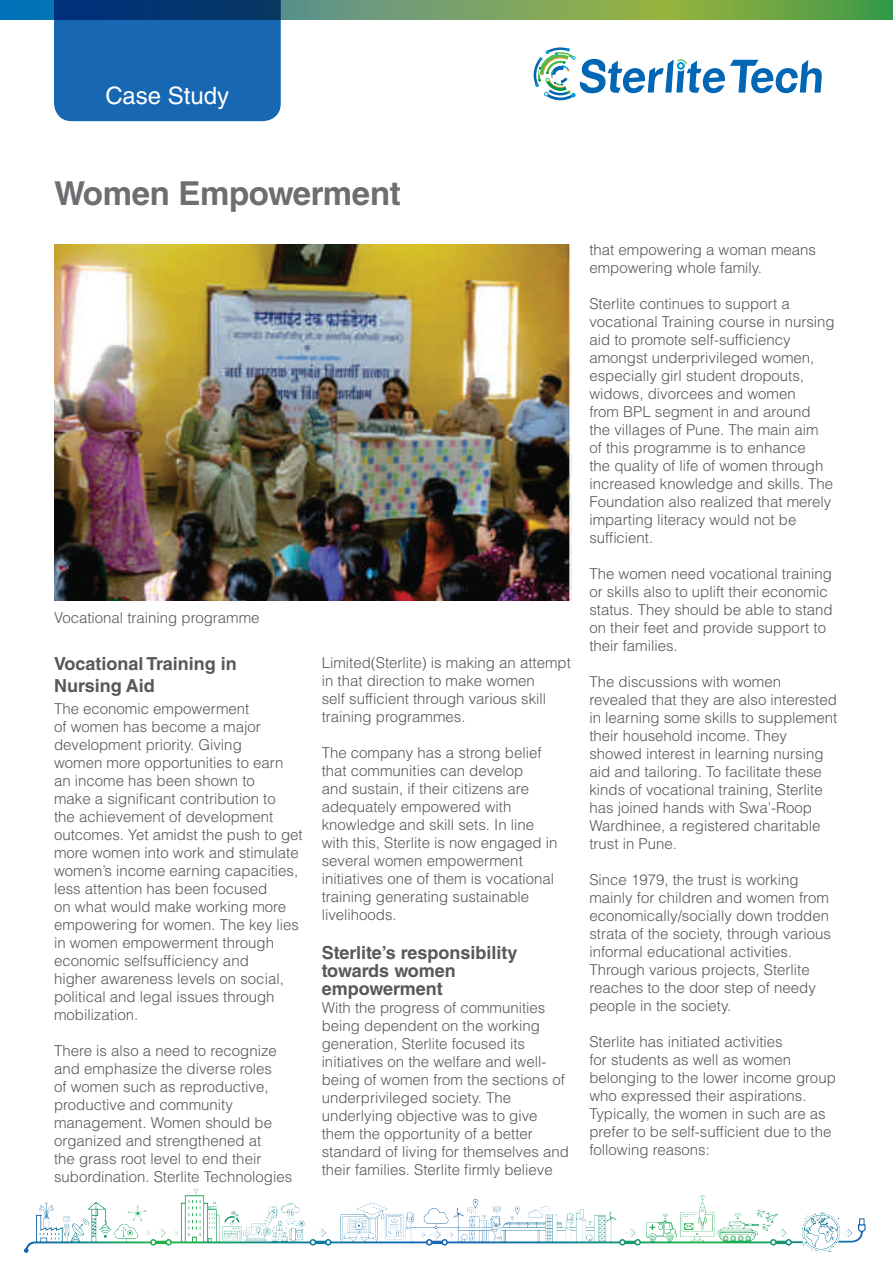
<style>
.page{position:relative;width:893px;height:1263px;background:#fff}
.page>*{position:absolute;margin:0;border:0;box-sizing:border-box;transform-origin:0 0}
.t1{font:700 33px "Helvetica LT Std";letter-spacing:-.01em;color:#6d6e71}
.t2{font:24px "Helvetica LT Std";color:#fff}
.t3{font:700 18px/18px "Helvetica LT Std";color:#57585a}
.t4{font:300 15px/18px "Helvetica LT Std";color:#57585a}
</style>
<div class="page">
<img style="left:23px;top:1188px;width:843px;height:65px">
<svg style="left:534px;top:47px;width:288px;height:53px"></svg>
<img style="left:54px;top:244px;width:517px;height:356px">
<div style="left:54px;top:20px;width:227px;height:101px;background:#1767b3"></div>
<svg style="left:1px;top:0;width:891px;height:20px;background:#508464"></svg>
<h2 class="t2" style="left:106px;top:82px;width:125px">Case Study</h2>
<h1 class="t1" style="left:54px;top:174px;width:348px">Women Empowerment</h1>
<p class="t4" style="left:54px;top:609px;width:207px">Vocational training programme</p>
<p class="t3" style="left:54px;top:652px;width:184px;line-height:21.6px">Vocational Training in<br>Nursing Aid</p>
<p class="t4" style="left:54px;top:699px;width:250px">The economic empowerment<br>of women has become a major development priority. Giving<br>women more opportunities to earn an income has been shown to<br>make a significant contribution to<br>the achievement of development outcomes. Yet amidst the push to get more women into work and stimulate women’s income earning capacities, less attention has been focused<br>on what would make working more empowering for women. The key lies in women empowerment through economic selfsufficiency and<br>higher awareness levels on social, political and legal issues through mobilization.</p>
<p class="t4" style="left:54px;top:1041px;width:240px">There is also a need to recognize and emphasize the diverse roles<br>of women such as reproductive, productive and community management. Women should be organized and strengthened at<br>the grass root level to end their subordination. Sterlite Technologies</p>
<p class="t4" style="left:322px;top:653px;width:251px">Limited(Sterlite) is making an attempt in that direction to make women<br>self sufficient through various skill training programmes.</p>
<p class="t4" style="left:322px;top:743px;width:237px">The company has a strong belief that communities can develop<br>and sustain, if their citizens are adequately empowered with knowledge and skill sets. In line with this, Sterlite is now engaged in several women empowerment initiatives one of them is vocational training generating sustainable livelihoods.</p>
<p class="t3" style="left:322px;top:944px;width:197px">Sterlite’s responsibility towards women empowerment</p>
<p class="t4" style="left:322px;top:999px;width:249px">With the progress of communities being dependent on the working generation, Sterlite focused its initiatives on the welfare and well&shy;being of women from the sections of underprivileged society. The underlying objective was to give them the opportunity of a better standard of living for themselves and their families. Sterlite firmly believe</p>
<p class="t4" style="left:589px;top:241px;width:228px">that empowering a woman means empowering whole family.</p>
<p class="t4" style="left:589px;top:295px;width:247px">Sterlite continues to support a vocational Training course in nursing aid to promote self-sufficiency amongst underprivileged women, especially girl student dropouts, widows, divorcees and women<br>from BPL segment in and around the villages of Pune. The main aim of this programme is to enhance<br>the quality of life of women through increased knowledge and skills. The<br>Foundation also realized that merely imparting literacy would not be sufficient.</p>
<p class="t4" style="left:589px;top:565px;width:245px">The women need vocational training or skills also to uplift their economic status. They should be able to stand on their feet and provide support to their families.</p>
<p class="t4" style="left:589px;top:673px;width:249px">The discussions with women revealed that they are also interested in learning some skills to supplement their household income. They showed interest in learning nursing aid and tailoring. To facilitate these kinds of vocational training, Sterlite has joined hands with Swa’-Roop Wardhinee, a registered charitable trust in Pune.</p>
<p class="t4" style="left:589px;top:871px;width:243px">Since 1979, the trust is working mainly for children and women from economically/socially down trodden strata of the society, through various informal educational activities.<br>Through various projects, Sterlite reaches to the door step of needy people in the society.</p>
<p class="t4" style="left:589px;top:1033px;width:248px">Sterlite has initiated activities<br>for students as well as women belonging to the lower income group who expressed their aspirations.<br>Typically, the women in such are as prefer to be self-sufficient due to the following reasons:</p>
</div>
